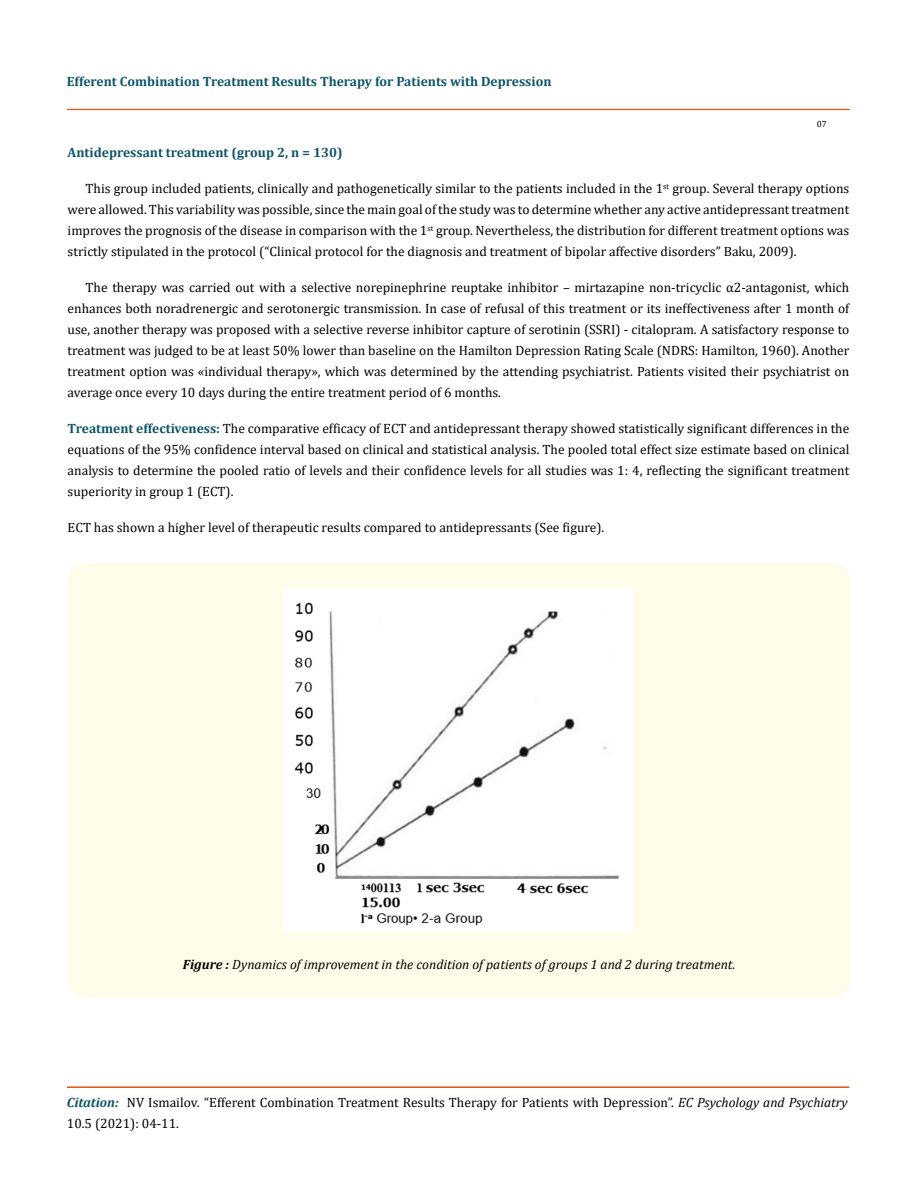
<style>
.page{position:relative;width:917px;height:1190px;background:#fff}
.page>*{position:absolute;margin:0;border:0;box-sizing:border-box;transform-origin:0 0}
.t1{font:13.5px/21px "Cambria";color:#000;text-align:justify}
.t2{font:700 13.5px "Cambria";color:#0e546a}
.t3{font:italic 13.5px "Cambria";color:#000}
.t4{font:9px "Cambria";color:#000}
.s1{font-weight:700;color:#0e546a}
.s2{font-weight:700}
.s3{font-weight:700;font-style:italic;color:#0e546a}
.s4{font-style:italic}
</style>
<div class="page">
<div style="left:67px;top:109px;width:782px;height:1px;border:1px solid #e05d1a"></div>
<hr style="left:67px;top:1087px;width:782px;height:1px;background:#e05d1a">
<div style="left:68px;top:563px;width:782px;height:434px;background:#fffde9;border-radius:18px"></div>
<img style="left:284px;top:588px;width:349px;height:343px">
<p class="t2" style="left:67px;top:72px;width:486px">Efferent Combination Treatment Results Therapy for Patients with Depression</p>
<p class="t4" style="left:816px;top:118px;width:11px">07</p>
<p class="t2" style="left:68px;top:143px;width:276px">Antidepressant treatment (group 2, n = 130)</p>
<p class="t1" style="left:68px;top:178px;width:783px;text-indent:18px">This group included patients, clinically and pathogenetically similar to the patients included in the 1<sup>st</sup> group. Several therapy options were allowed. This variability was possible, since the main goal of the study was to determine whether any active antidepressant treatment improves the prognosis of the disease in comparison with the 1<sup>st</sup> group. Nevertheless, the distribution for different treatment options was strictly stipulated in the protocol (“Clinical protocol for the diagnosis and treatment of bipolar affective disorders” Baku, 2009).</p>
<p class="t1" style="left:68px;top:277px;width:783px;text-indent:18px">The therapy was carried out with a selective norepinephrine reuptake inhibitor – mirtazapine non-tricyclic α2-antagonist, which enhances both noradrenergic and serotonergic transmission. In case of refusal of this treatment or its ineffectiveness after 1 month of use, another therapy was proposed with a selective reverse inhibitor capture of serotinin (SSRI) - citalopram. A satisfactory response to treatment was judged to be at least 50% lower than baseline on the Hamilton Depression Rating Scale (NDRS: Hamilton, 1960). Another treatment option was «individual therapy», which was determined by the attending psychiatrist. Patients visited their psychiatrist on average once every 10 days during the entire treatment period of 6 months.</p>
<p class="t1" style="left:68px;top:418px;width:783px"><span class="s1">Treatment effectiveness:</span> The comparative efficacy of ECT and antidepressant therapy showed statistically significant differences in the equations of the 95% confidence interval based on clinical and statistical analysis. The pooled total effect size estimate based on clinical analysis to determine the pooled ratio of levels and their confidence levels for all studies was 1: 4, reflecting the significant treatment superiority in group 1 (ECT).</p>
<p class="t1" style="left:68px;top:517px;width:538px">ECT has shown a higher level of therapeutic results compared to antidepressants (See figure).</p>
<p class="t3" style="left:183px;top:954px;width:554px"><span class="s2">Figure :</span> Dynamics of improvement in the condition of patients of groups 1 and 2 during treatment.</p>
<p class="t1" style="left:67px;top:1092px;width:782px"><span class="s3">Citation:</span> NV Ismailov<span class="s4">.</span> “Efferent Combination Treatment Results Therapy for Patients with Depression”. <span class="s4">EC Psychology and Psychiatry<br></span>10.5 (2021): 04-11.</p>
</div>
